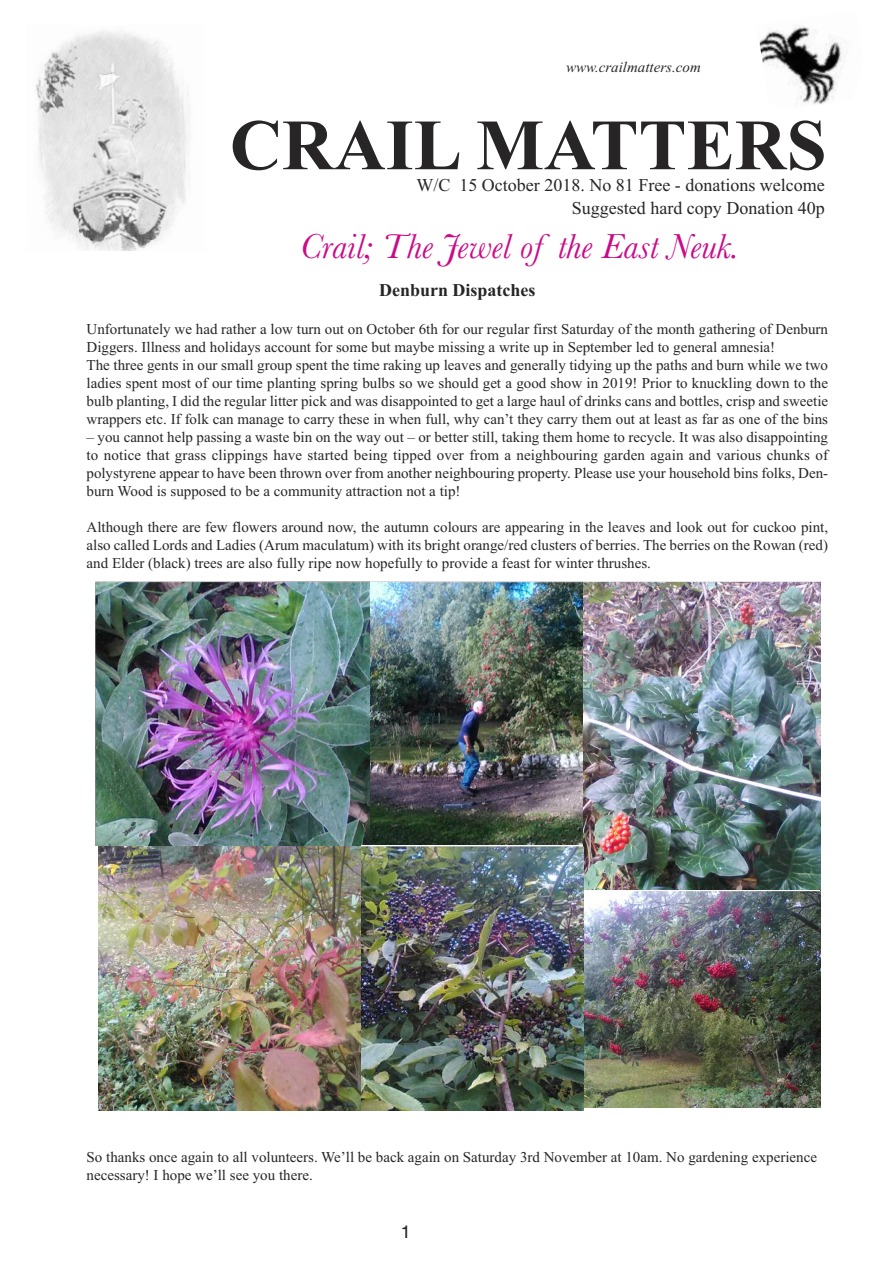
<style>
.page{position:relative;width:893px;height:1263px;background:#fff}
.page>*{position:absolute;margin:0;border:0;box-sizing:border-box;transform-origin:0 0}
.t1{font:700 72px "Times New Roman";color:#272526}
.t2{font:italic 36px "Baskerville";color:#ca0b89}
.t3{font:18px/23.1px "Times New Roman";color:#272526;text-align:right}
.t4{font:700 18px "Times New Roman";color:#272526}
.t5{font:18px "Helvetica";color:#272526}
.t6{font:15px/18px "Times New Roman";color:#272526}
.t7{font:italic 15px "Times New Roman";color:#272526}
</style>
<div class="page">
<img style="left:36px;top:30px;width:154px;height:221px">
<img style="left:759px;top:26px;width:86px;height:78px">
<img style="left:370px;top:582px;width:213px;height:263px">
<img style="left:95px;top:582px;width:275px;height:264px">
<img style="left:583px;top:582px;width:237px;height:308px">
<img style="left:98px;top:846px;width:263px;height:264px">
<img style="left:583px;top:890px;width:237px;height:217px">
<img style="left:361px;top:845px;width:222px;height:265px">
<p class="t7" style="left:566px;top:58px;width:136px">www.crailmatters.com</p>
<h1 class="t1" style="left:230px;top:102px;width:598px">CRAIL MATTERS</h1>
<p class="t3" style="left:416px;top:173px;width:410px">W/C 15 October 2018. No 81 Free - donations welcome<br>Suggested hard copy Donation 40p</p>
<h2 class="t2" style="left:300px;top:225px;width:441px">Crail; The Jewel of the East Neuk.</h2>
<p class="t4" style="left:379px;top:279px;width:158px">Denburn Dispatches</p>
<p class="t6" style="left:87px;top:319px;width:743px">Unfortunately we had rather a low turn out on October 6th for our regular first Saturday of the month gathering of Denburn Diggers. Illness and holidays account for some but maybe missing a write up in September led to general amnesia!<br>The three gents in our small group spent the time raking up leaves and generally tidying up the paths and burn while we two ladies spent most of our time planting spring bulbs so we should get a good show in 2019! Prior to knuckling down to the bulb planting, I did the regular litter pick and was disappointed to get a large haul of drinks cans and bottles, crisp and sweetie wrappers etc. If folk can manage to carry these in when full, why can’t they carry them out at least as far as one of the bins</p>
<p class="t6" style="left:87px;top:427px;width:743px;text-align:justify">– you cannot help passing a waste bin on the way out – or better still, taking them home to recycle. It was also disappointing to notice that grass clippings have started being tipped over from a neighbouring garden again and various chunks of polystyrene appear to have been thrown over from another neighbouring property. Please use your household bins folks, Den&shy;burn Wood is supposed to be a community attraction not a tip!</p>
<p class="t6" style="left:87px;top:517px;width:743px;text-align:justify">Although there are few flowers around now, the autumn colours are appearing in the leaves and look out for cuckoo pint, also called Lords and Ladies (Arum maculatum) with its bright orange/red clusters of berries. The berries on the Rowan (red) and Elder (black) trees are also fully ripe now hopefully to provide a feast for winter thrushes.</p>
<p class="t6" style="left:87px;top:1147px;width:732px">So thanks once again to all volunteers. We’ll be back again on Saturday 3rd November at 10am. No gardening experience necessary! I hope we’ll see you there.</p>
<p class="t5" style="left:401px;top:1221px;width:12px">1</p>
</div>
